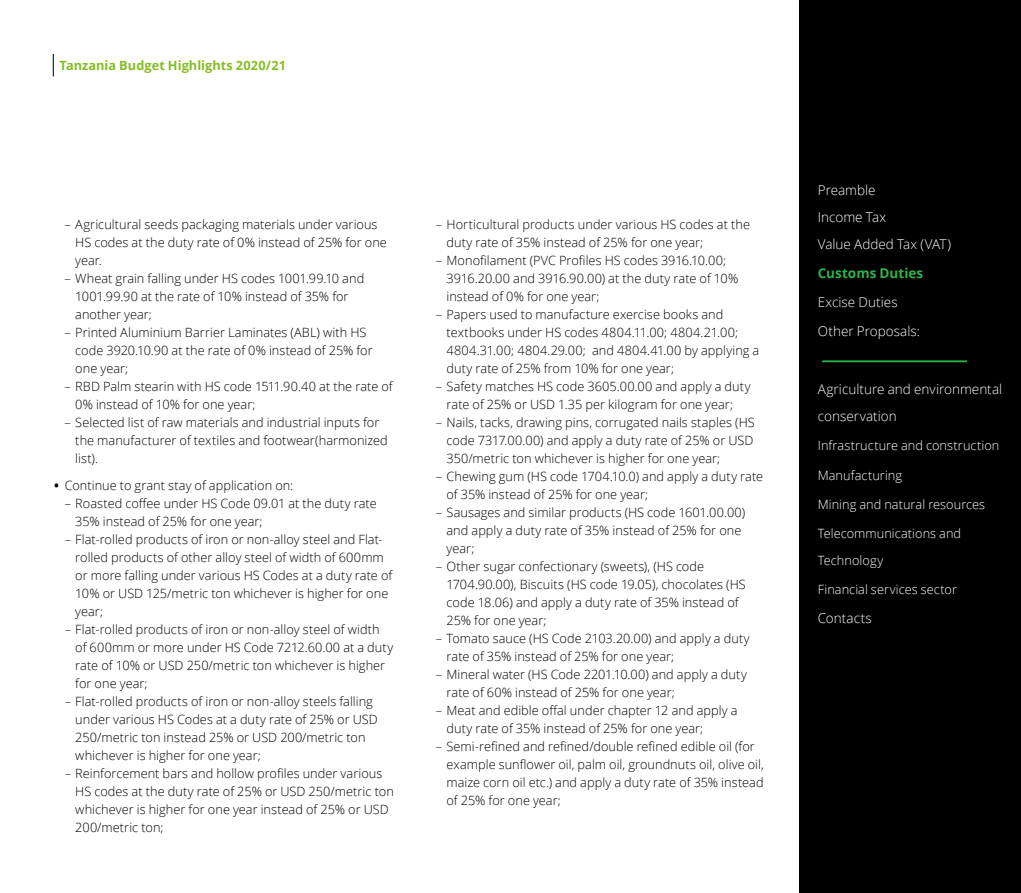
<style>
.page{position:relative;width:1021px;height:893px;background:#fff}
.page>*{position:absolute;margin:0;border:0;box-sizing:border-box;transform-origin:0 0}
.t1{font:300 13.5px/27px "Open Sans";color:#fff}
.t2{font:700 13.5px "Open Sans";color:#2cb34a}
.t3{font:300 12.75px/18px "Open Sans";letter-spacing:.005em;color:#000}
.t4{font:300 12.75px/27px "Open Sans";letter-spacing:.005em;color:#fff}
.t5{font:700 12.75px "Open Sans";letter-spacing:.005em;color:#86bc25}
.s1{font-weight:700}
</style>
<div class="page">
<div style="left:799px;top:0;width:221px;height:893px;background:#000"></div>
<svg style="left:53px;top:54px;width:1px;height:22px"></svg>
<hr style="left:822px;top:361px;width:144px;height:1px;background:#2cb34a">
<p class="t5" style="left:59px;top:57px;width:228px">Tanzania Budget Highlights 2020/21</p>
<p class="t3" style="left:75px;top:215px;width:313px;text-indent:-11px">– Agricultural seeds packaging materials under various<br>HS codes at the duty rate of 0% instead of 25% for one year.</p>
<p class="t3" style="left:75px;top:269px;width:290px;text-indent:-11px">– Wheat grain falling under HS codes 1001.99.10 and<br>1001.99.90 at the rate of 10% instead of 35% for another year;</p>
<p class="t3" style="left:75px;top:323px;width:299px;text-indent:-11px">– Printed Aluminium Barrier Laminates (ABL) with HS code 3920.10.90 at the rate of 0% instead of 25% for one year;</p>
<p class="t3" style="left:75px;top:377px;width:319px;text-indent:-11px">– RBD Palm stearin with HS code 1511.90.40 at the rate of<br>0% instead of 10% for one year;</p>
<p class="t3" style="left:75px;top:413px;width:314px;text-indent:-11px">– Selected list of raw materials and industrial inputs for the manufacturer of textiles and footwear(harmonized list).</p>
<p class="t3" style="left:54px;top:476px;width:241px"><span class="s1">•</span> Continue to grant stay of application on:</p>
<p class="t3" style="left:75px;top:494px;width:303px;text-indent:-11px">– Roasted coffee under HS Code 09.01 at the duty rate<br>35% instead of 25% for one year;</p>
<p class="t3" style="left:75px;top:530px;width:318px;text-indent:-11px">– Flat-rolled products of iron or non-alloy steel and Flat&shy;rolled products of other alloy steel of width of 600mm or more falling under various HS Codes at a duty rate of 10% or USD 125/metric ton whichever is higher for one year;</p>
<p class="t3" style="left:75px;top:620px;width:319px;text-indent:-11px">– Flat-rolled products of iron or non-alloy steel of width of 600mm or more under HS Code 7212.60.00 at a duty rate of 10% or USD 250/metric ton whichever is higher for one year;</p>
<p class="t3" style="left:75px;top:692px;width:304px;text-indent:-11px">– Flat-rolled products of iron or non-alloy steels falling under various HS Codes at a duty rate of 25% or USD 250/metric ton instead 25% or USD 200/metric ton whichever is higher for one year;</p>
<p class="t3" style="left:75px;top:764px;width:320px;text-indent:-11px">– Reinforcement bars and hollow profiles under various HS codes at the duty rate of 25% or USD 250/metric ton whichever is higher for one year instead of 25% or USD 200/metric ton;</p>
<p class="t3" style="left:446px;top:215px;width:305px;text-indent:-11px">– Horticultural products under various HS codes at the duty rate of 35% instead of 25% for one year;</p>
<p class="t3" style="left:446px;top:251px;width:293px;text-indent:-11px">– Monofilament (PVC Profiles HS codes 3916.10.00;<br>3916.20.00 and 3916.90.00) at the duty rate of 10% instead of 0% for one year;</p>
<p class="t3" style="left:446px;top:305px;width:314px;text-indent:-11px">– Papers used to manufacture exercise books and textbooks under HS codes 4804.11.00; 4804.21.00; 4804.31.00; 4804.29.00; and 4804.41.00 by applying a duty rate of 25% from 10% for one year;</p>
<p class="t3" style="left:436px;top:377px;width:316px;text-align:center">– Safety matches HS code 3605.00.00 and apply a duty rate of 25% or USD 1.35 per kilogram for one year;</p>
<p class="t3" style="left:446px;top:413px;width:310px;text-align:justify;text-indent:-11px">– Nails, tacks, drawing pins, corrugated nails staples (HS code 7317.00.00) and apply a duty rate of 25% or USD 350/metric ton whichever is higher for one year;</p>
<p class="t3" style="left:446px;top:467px;width:318px;text-indent:-11px">– Chewing gum (HS code 1704.10.0) and apply a duty rate of 35% instead of 25% for one year;</p>
<p class="t3" style="left:446px;top:503px;width:300px;text-indent:-11px">– Sausages and similar products (HS code 1601.00.00) and apply a duty rate of 35% instead of 25% for one year;</p>
<p class="t3" style="left:446px;top:557px;width:301px;text-indent:-11px">– Other sugar confectionary (sweets), (HS code 1704.90.00), Biscuits (HS code 19.05), chocolates (HS code 18.06) and apply a duty rate of 35% instead of 25% for one year;</p>
<p class="t3" style="left:446px;top:629px;width:305px;text-indent:-11px">– Tomato sauce (HS Code 2103.20.00) and apply a duty rate of 35% instead of 25% for one year;</p>
<p class="t3" style="left:446px;top:665px;width:302px;text-indent:-11px">– Mineral water (HS Code 2201.10.00) and apply a duty rate of 60% instead of 25% for one year;</p>
<p class="t3" style="left:446px;top:701px;width:292px;text-indent:-11px">– Meat and edible offal under chapter 12 and apply a duty rate of 35% instead of 25% for one year;</p>
<p class="t3" style="left:446px;top:737px;width:319px;text-indent:-11px">– Semi-refined and refined/double refined edible oil (for example sunflower oil, palm oil, groundnuts oil, olive oil, maize corn oil etc.) and apply a duty rate of 35% instead of 25% for one year;</p>
<p class="t1" style="left:817px;top:176px;width:135px">Preamble<br>Income Tax<br>Value Added Tax (VAT)</p>
<p class="t2" style="left:817px;top:263px;width:107px">Customs Duties</p>
<p class="t1" style="left:817px;top:287px;width:104px;line-height:29.1px">Excise Duties<br>Other Proposals:</p>
<p class="t1" style="left:817px;top:375px;width:186px">Agriculture and environmental conservation</p>
<p class="t4" style="left:817px;top:432px;width:183px">Infrastructure and construction</p>
<p class="t4" style="left:817px;top:461px;width:86px">Manufacturing</p>
<p class="t4" style="left:817px;top:490px;width:169px">Mining and natural resources</p>
<p class="t4" style="left:817px;top:519px;width:145px">Telecommunications and<br>Technology</p>
<p class="t4" style="left:817px;top:575px;width:141px">Financial services sector</p>
<p class="t1" style="left:817px;top:604px;width:56px">Contacts</p>
</div>
